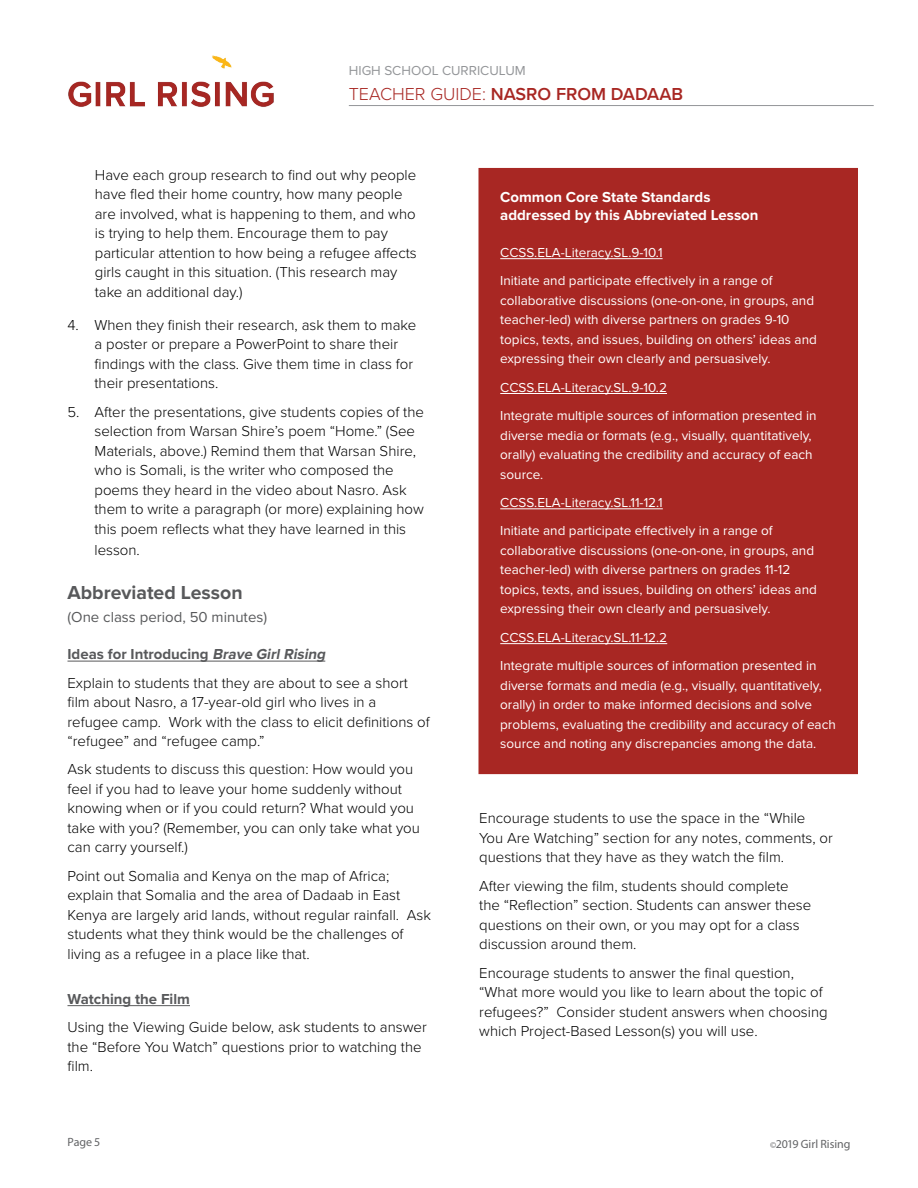
<style>
.page{position:relative;width:918px;height:1188px;background:#fff}
.page>*{position:absolute;margin:0;border:0;box-sizing:border-box;transform-origin:0 0}
.t1{font:700 19.5px "Proxima Nova";color:#58595b}
.t2{font:600 18px "Proxima Nova";color:#a82723}
.t3{font:300 15px/19.5px "Proxima Nova";color:#000}
.t4{font:700 15px/18px "Proxima Nova";color:#fff}
.t5{font:15px "Proxima Nova";color:#58595b}
.t6{font:700 15px "Proxima Nova";color:#58595b}
.t7{font:13.5px/19.5px "Proxima Nova";color:#fff}
.t8{font:13.5px "Proxima Nova";color:#939598}
.t9{font:12px "Myriad Pro";letter-spacing:-.005em;color:#636466}
.s1{font-weight:300}
.s2{font-weight:700;color:#58595b}
.s3{font-weight:700;font-style:italic;color:#58595b}
.s4{font-size:9px}
</style>
<div class="page">
<img style="left:68px;top:56px;width:206px;height:51px">
<hr style="left:349px;top:105px;width:525px;height:1px;background:#939598">
<hr style="left:68px;top:661px;width:257px;height:1px;background:#58595b">
<hr style="left:68px;top:1005px;width:122px;height:1px;background:#58595b">
<div style="left:479px;top:169px;width:378px;height:604px;background:#a82723"></div>
<hr style="left:500px;top:258px;width:163px;height:1px;background:#fff">
<hr style="left:500px;top:393px;width:167px;height:1px;background:#fff">
<hr style="left:500px;top:509px;width:163px;height:1px;background:#fff">
<hr style="left:500px;top:643px;width:167px;height:1px;background:#fff">
<div style="left:478px;top:168px;width:380px;height:606px;border:2px solid #a82723"></div>
<p class="t8" style="left:349px;top:60px;width:178px">HIGH SCHOOL CURRICULUM</p>
<p class="t2" style="left:349px;top:80px;width:336px"><span class="s1">TEACHER GUIDE:</span> NASRO FROM DADAAB</p>
<p class="t3" style="left:95px;top:164px;width:324px">Have each group research to find out why people have fled their home country, how many people are involved, what is happening to them, and who is trying to help them. Encourage them to pay particular attention to how being a refugee affects girls caught in this situation. (This research may take an additional day.)</p>
<p class="t3" style="left:94px;top:314px;width:323px;text-indent:-27px">4. When they finish their research, ask them to make a poster or prepare a PowerPoint to share their findings with the class. Give them time in class for their presentations.</p>
<p class="t3" style="left:94px;top:401px;width:331px;text-indent:-27px">5. After the presentations, give students copies of the selection from Warsan Shire’s poem “Home.” (See Materials, above.) Remind them that Warsan Shire, who is Somali, is the writer who composed the poems they heard in the video about Nasro. Ask them to write a paragraph (or more) explaining how this poem reflects what they have learned in this</p>
<p class="t3" style="left:94px;top:539px;width:47px">lesson.</p>
<h1 class="t1" style="left:68px;top:578px;width:177px">Abbreviated Lesson</h1>
<p class="t5" style="left:68px;top:606px;width:201px">(One class period, 50 minutes)</p>
<p class="t3" style="left:68px;top:639px;width:342px;line-height:28.3px"><span class="s2">Ideas for Introducing</span> <span class="s3">Brave GirlRising<br></span>Explain to students that they are about to see a short</p>
<p class="t3" style="left:68px;top:692px;width:364px">film about Nasro, a 17-year-old girl who lives in a refugee camp. Work with the class to elicit definitions of “refugee” and “refugee camp.”</p>
<p class="t3" style="left:68px;top:759px;width:354px">Ask students to discuss this question: How would you feel if you had to leave your home suddenly without knowing when or if you could return? What would you take with you? (Remember, you can only take what you can carry yourself.)</p>
<p class="t3" style="left:68px;top:865px;width:365px">Point out Somalia and Kenya on the map of Africa; explain that Somalia and the area of Dadaab in East Kenya are largely arid lands, without regular rainfall. Ask students what they think would be the challenges of living as a refugee in a place like that.</p>
<p class="t6" style="left:68px;top:987px;width:124px">Watching the Film</p>
<p class="t3" style="left:68px;top:1017px;width:361px">Using the Viewing Guide below, ask students to answer the “Before You Watch” questions prior to watching the film.</p>
<p class="t9" style="left:68px;top:1135px;width:34px">Page 5</p>
<p class="t4" style="left:500px;top:187px;width:260px">Common Core State Standards addressed by this Abbreviated Lesson</p>
<p class="t7" style="left:500px;top:238px;width:274px;line-height:28.3px">CCSS.ELA-Literacy.SL.9-10.1<br>Initiate and participate effectively in a range of</p>
<p class="t7" style="left:500px;top:290px;width:318px">collaborative discussions (one-on-one, in groups, and teacher-led) with diverse partners on grades 9-10 topics, texts, and issues, building on others’ ideas and expressing their own clearly and persuasively.</p>
<p class="t7" style="left:500px;top:372px;width:318px;line-height:28.3px">CCSS.ELA-Literacy.SL.9-10.2<br>Integrate multiple sources of information presented in</p>
<p class="t7" style="left:500px;top:425px;width:314px;text-align:justify">diverse media or formats (e.g., visually, quantitatively, orally) evaluating the credibility and accuracy of each source.</p>
<p class="t7" style="left:500px;top:488px;width:274px;line-height:28.3px">CCSS.ELA-Literacy.SL.11-12.1<br>Initiate and participate effectively in a range of</p>
<p class="t7" style="left:500px;top:540px;width:318px">collaborative discussions (one-on-one, in groups, and teacher-led) with diverse partners on grades 11-12 topics, texts, and issues, building on others’ ideas and expressing their own clearly and persuasively.</p>
<p class="t7" style="left:500px;top:623px;width:318px;line-height:28.3px">CCSS.ELA-Literacy.SL.11-12.2<br>Integrate multiple sources of information presented in</p>
<p class="t7" style="left:500px;top:675px;width:337px">diverse formats and media (e.g., visually, quantitatively, orally) in order to make informed decisions and solve problems, evaluating the credibility and accuracy of each source and noting any discrepancies among the data.</p>
<p class="t3" style="left:479px;top:808px;width:355px">Encourage students to use the space in the “While<br>You Are Watching” section for any notes, comments, or questions that they have as they watch the film.</p>
<p class="t3" style="left:479px;top:875px;width:334px">After viewing the film, students should complete the “Reflection” section. Students can answer these questions on their own, or you may opt for a class discussion around them.</p>
<p class="t3" style="left:479px;top:962px;width:350px">Encourage students to answer the final question, “What more would you like to learn about the topic of refugees?” Consider student answers when choosing which Project-Based Lesson(s) you will use.</p>
<p class="t9" style="left:770px;top:1137px;width:82px"><span class="s4">©</span>2019 Girl Rising</p>
</div>
